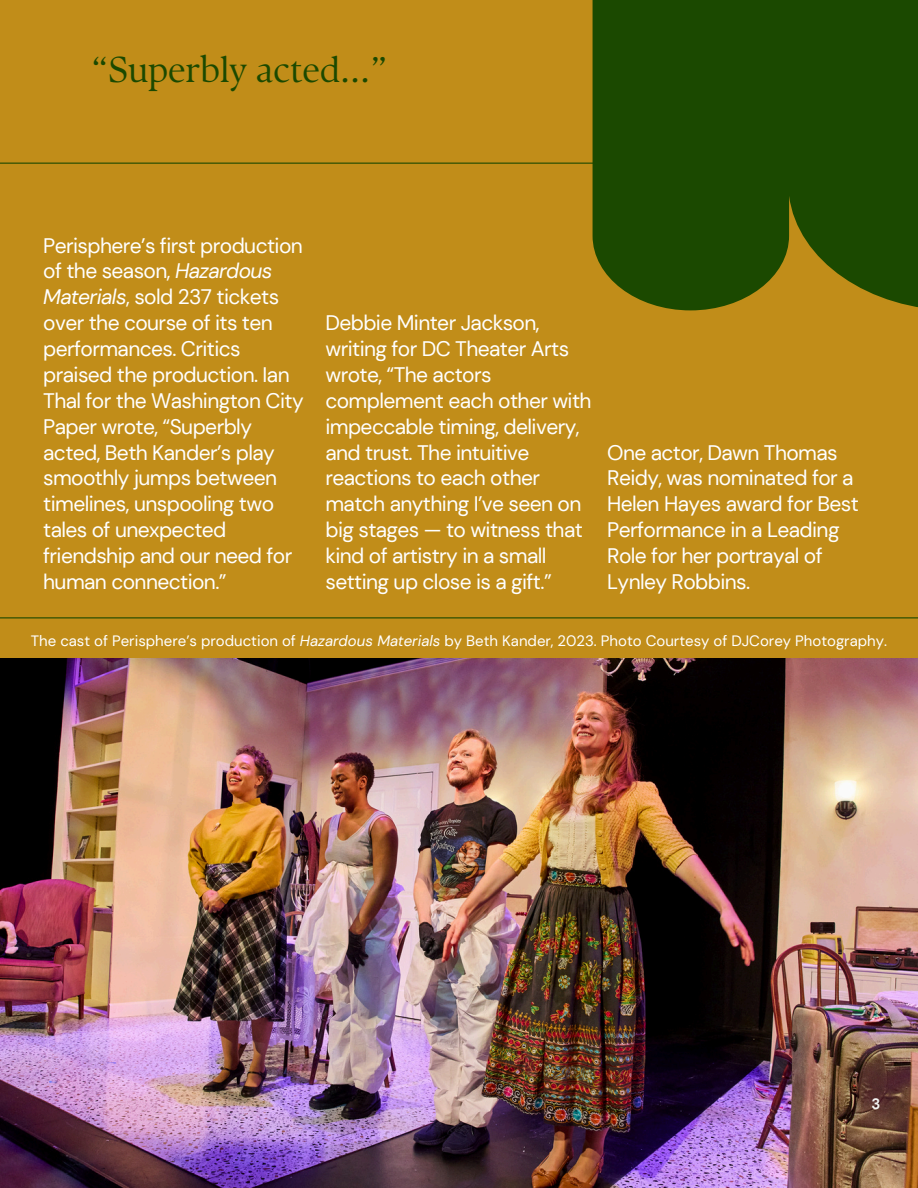
<style>
.page{position:relative;width:918px;height:1188px;background:#c18d19}
.page>*{position:absolute;margin:0;border:0;box-sizing:border-box;transform-origin:0 0}
.t1{font:36px "TY Serif D";color:#1b4900}
.t2{font:21px/25.8px "DM Sans";letter-spacing:-.03em;color:#fff}
.t3{font:15px "DM Sans";color:#fff}
.t4{font:700 15px "DM Sans";color:#f3f4f3}
.s1{font-style:italic}
</style>
<div class="page">
<img style="left:0;top:659px;width:918px;height:529px">
<hr style="left:0;top:617px;width:918px;height:1px;background:#1b4900">
<hr style="left:0;top:163px;width:918px;height:1px;background:#1b4900">
<div style="left:593px;top:0;width:325px;height:310px;background:#1b4900"></div>
<p class="t1" style="left:92px;top:48px;width:297px">“Superbly acted...”</p>
<h1 class="t2" style="left:43px;top:232px;width:262px">Perisphere’s first production of the season, <span class="s1">Hazardous<br>Materials</span>, sold 237 tickets over the course of its ten performances. Critics praised the production. Ian<br>Thal for the Washington City<br>Paper wrote, “Superbly acted, Beth Kander’s play smoothly jumps between timelines, unspooling two tales of unexpected friendship and our need for human connection.”</h1>
<h2 class="t2" style="left:325px;top:310px;width:268px">Debbie Minter Jackson, writing for DC Theater Arts wrote, “The actors complement each other with impeccable timing, delivery, and trust. The intuitive reactions to each other match anything I’ve seen on big stages — to witness that kind of artistry in a small setting up close is a gift.”</h2>
<h2 class="t2" style="left:607px;top:439px;width:253px">One actor, Dawn Thomas<br>Reidy, was nominated for a<br>Helen Hayes award for Best<br>Performance in a Leading<br>Role for her portrayal of<br>Lynley Robbins.</h2>
<h2 class="t3" style="left:31px;top:631px;width:858px">The cast of Perisphere’s production of <span class="s1">Hazardous Materials</span> by Beth Kander, 2023. Photo Courtesy of DJCorey Photography.</h2>
<p class="t4" style="left:872px;top:1094px;width:10px">3</p>
</div>
